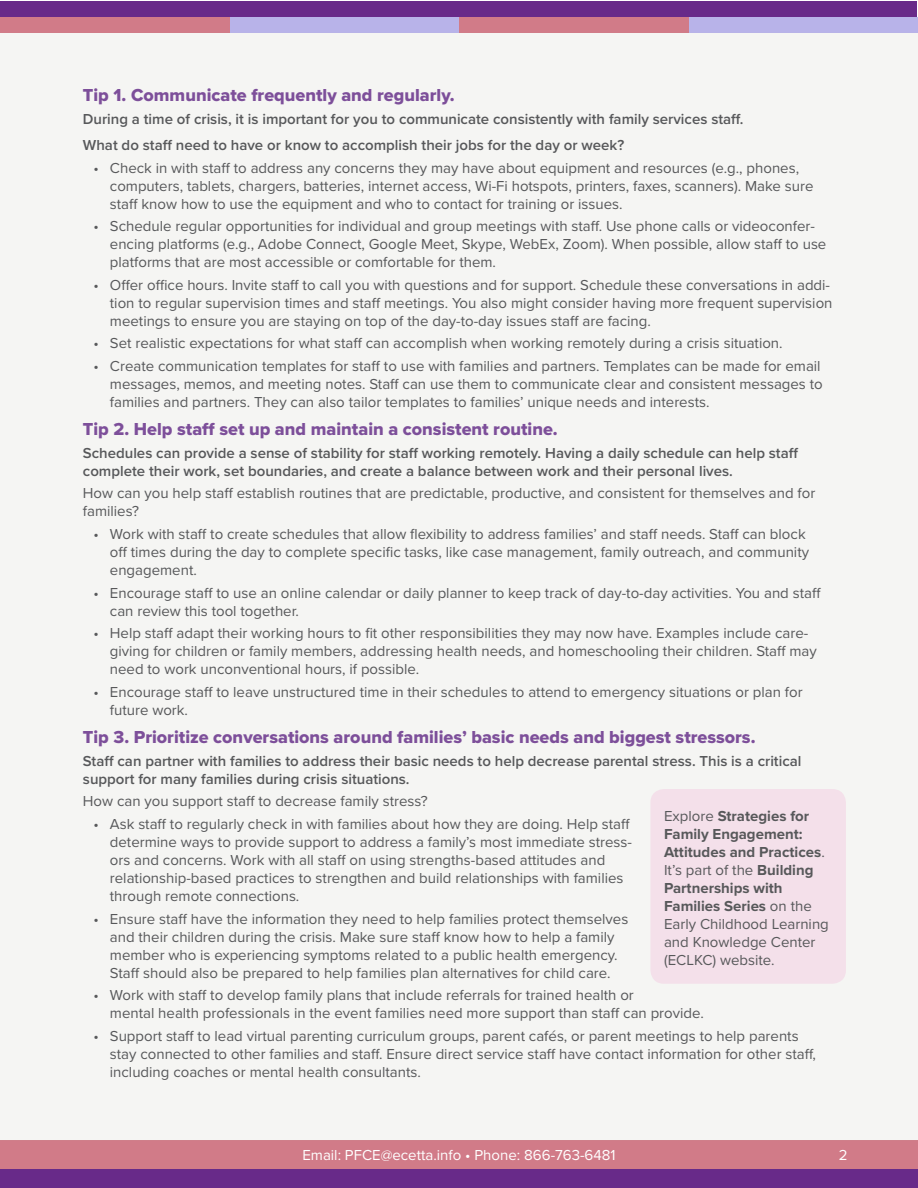
<style>
.page{position:relative;width:918px;height:1188px;background:#fff}
.page>*{position:absolute;margin:0;border:0;box-sizing:border-box;transform-origin:0 0}
.t1{font:18px "Proxima Nova Extrabld";color:#7d4f9a}
.t2{font:15px/18px "Proxima Nova";color:#57585a}
.t3{font:600 15px/18px "Proxima Nova";color:#57585a}
.t4{font:700 15px/18px "Proxima Nova";color:#57585a}
.t5{font:15px "Proxima Nova";color:#fff}
.s1{font-weight:400}
</style>
<div class="page">
<div style="left:0;top:1140px;width:918px;height:48px;background:#d17b88"></div>
<div style="left:1px;top:1px;width:916px;height:32px;background:#682a89"></div>
<div style="left:1px;top:17px;width:229px;height:16px;background:#d17b88"></div>
<div style="left:230px;top:17px;width:230px;height:16px;background:#b8b3e9"></div>
<div style="left:460px;top:17px;width:229px;height:16px;background:#d17b88"></div>
<div style="left:689px;top:17px;width:229px;height:16px;background:#b8b3e9"></div>
<div style="left:0;top:33px;width:918px;height:1107px;background:#f5f5f3"></div>
<div style="left:0;top:1170px;width:918px;height:18px;background:#682a89"></div>
<div style="left:650px;top:789px;width:196px;height:195px;background:#f4e0ea;border-radius:13px"></div>
<h2 class="t1" style="left:83px;top:82px;width:373px">Tip 1. Communicate frequently and regularly.</h2>
<p class="t3" style="left:83px;top:109px;width:662px">During a time of crisis, it is important for you to communicate consistently with family services staff.</p>
<p class="t3" style="left:83px;top:136px;width:543px">What do staff need to have or know to accomplish their jobs for the day or week?</p>
<p class="t2" style="left:110px;top:158px;width:705px;text-indent:-16px">• Check in with staff to address any concerns they may have about equipment and resources (e.g., phones, computers, tablets, chargers, batteries, internet access, Wi-Fi hotspots, printers, faxes, scanners). Make sure staff know how to use the equipment and who to contact for training or issues.</p>
<p class="t2" style="left:110px;top:217px;width:718px;text-indent:-16px">• Schedule regular opportunities for individual and group meetings with staff. Use phone calls or videoconfer&shy;encing platforms (e.g., Adobe Connect, Google Meet, Skype, WebEx, Zoom). When possible, allow staff to use platforms that are most accessible or comfortable for them.</p>
<p class="t2" style="left:110px;top:275px;width:724px;text-indent:-16px">• Offer office hours. Invite staff to call you with questions and for support. Schedule these conversations in addi&shy;tion to regular supervision times and staff meetings. You also might consider having more frequent supervision meetings to ensure you are staying on top of the day-to-day issues staff are facing.</p>
<p class="t2" style="left:93px;top:334px;width:691px">• Set realistic expectations for what staff can accomplish when working remotely during a crisis situation.</p>
<p class="t2" style="left:110px;top:356px;width:714px;text-indent:-16px">• Create communication templates for staff to use with families and partners. Templates can be made for email messages, memos, and meeting notes. Staff can use them to communicate clear and consistent messages to families and partners. They can also tailor templates to families’ unique needs and interests.</p>
<h2 class="t1" style="left:83px;top:416px;width:476px">Tip 2. Help staff set up and maintain a consistent routine.</h2>
<p class="t3" style="left:83px;top:443px;width:717px">Schedules can provide a sense of stability for staff working remotely. Having a daily schedule can help staff complete their work, set boundaries, and create a balance between work and their personal lives.</p>
<p class="t2" style="left:83px;top:484px;width:734px">How can you help staff establish routines that are predictable, productive, and consistent for themselves and for families?</p>
<p class="t2" style="left:110px;top:524px;width:701px;text-indent:-16px">• Work with staff to create schedules that allow flexibility to address families’ and staff needs. Staff can block off times during the day to complete specific tasks, like case management, family outreach, and community engagement.</p>
<p class="t2" style="left:110px;top:583px;width:713px;text-indent:-16px">• Encourage staff to use an online calendar or daily planner to keep track of day-to-day activities. You and staff can review this tool together.</p>
<p class="t2" style="left:110px;top:624px;width:708px;text-indent:-16px">• Help staff adapt their working hours to fit other responsibilities they may now have. Examples include care&shy;giving for children or family members, addressing health needs, and homeschooling their children. Staff may need to work unconventional hours, if possible.</p>
<p class="t2" style="left:110px;top:682px;width:694px;text-indent:-16px">• Encourage staff to leave unstructured time in their schedules to attend to emergency situations or plan for future work.</p>
<h2 class="t1" style="left:83px;top:724px;width:674px">Tip 3. Prioritize conversations around families’ basic needs and biggest stressors.</h2>
<p class="t3" style="left:83px;top:751px;width:720px">Staff can partner with families to address their basic needs to help decrease parental stress. This is a critical support for many families during crisis situations.</p>
<p class="t2" style="left:83px;top:792px;width:346px">How can you support staff to decrease family stress?</p>
<p class="t2" style="left:110px;top:814px;width:524px;text-indent:-16px">• Ask staff to regularly check in with families about how they are doing. Help staff determine ways to provide support to address a family’s most immediate stress&shy;ors and concerns. Work with all staff on using strengths-based attitudes and relationship-based practices to strengthen and build relationships with families through remote connections.</p>
<p class="t2" style="left:93px;top:909px;width:536px;text-align:center">• Ensure staff have the information they need to help families protect themselves and their children during the crisis. Make sure staff know how to help a family member who is experiencing symptoms related to a public health emergency.<br>Staff should also be prepared to help families plan alternatives for child care.</p>
<p class="t2" style="left:110px;top:985px;width:596px;text-indent:-16px">• Work with staff to develop family plans that include referrals for trained health or<br>mental health professionals in the event families need more support than staff can provide.</p>
<p class="t2" style="left:110px;top:1026px;width:708px;text-indent:-16px">• Support staff to lead virtual parenting curriculum groups, parent cafés, or parent meetings to help parents stay connected to other families and staff. Ensure direct service staff have contact information for other staff, including coaches or mental health consultants.</p>
<p class="t4" style="left:664px;top:806px;width:166px"><span class="s1">Explore</span> Strategies for<br>Family Engagement:<br>Attitudes and Practices<span class="s1">.<br>It’s part of the</span> Building<br>Partnerships with<br>Families Series <span class="s1">on the<br>Early Childhood Learning and Knowledge Center (ECLKC) website.</span></p>
<p class="t5" style="left:302px;top:1144px;width:315px">Email: PFCE@ecetta.info • Phone: 866-763-6481</p>
<p class="t5" style="left:839px;top:1144px;width:10px">2</p>
</div>
